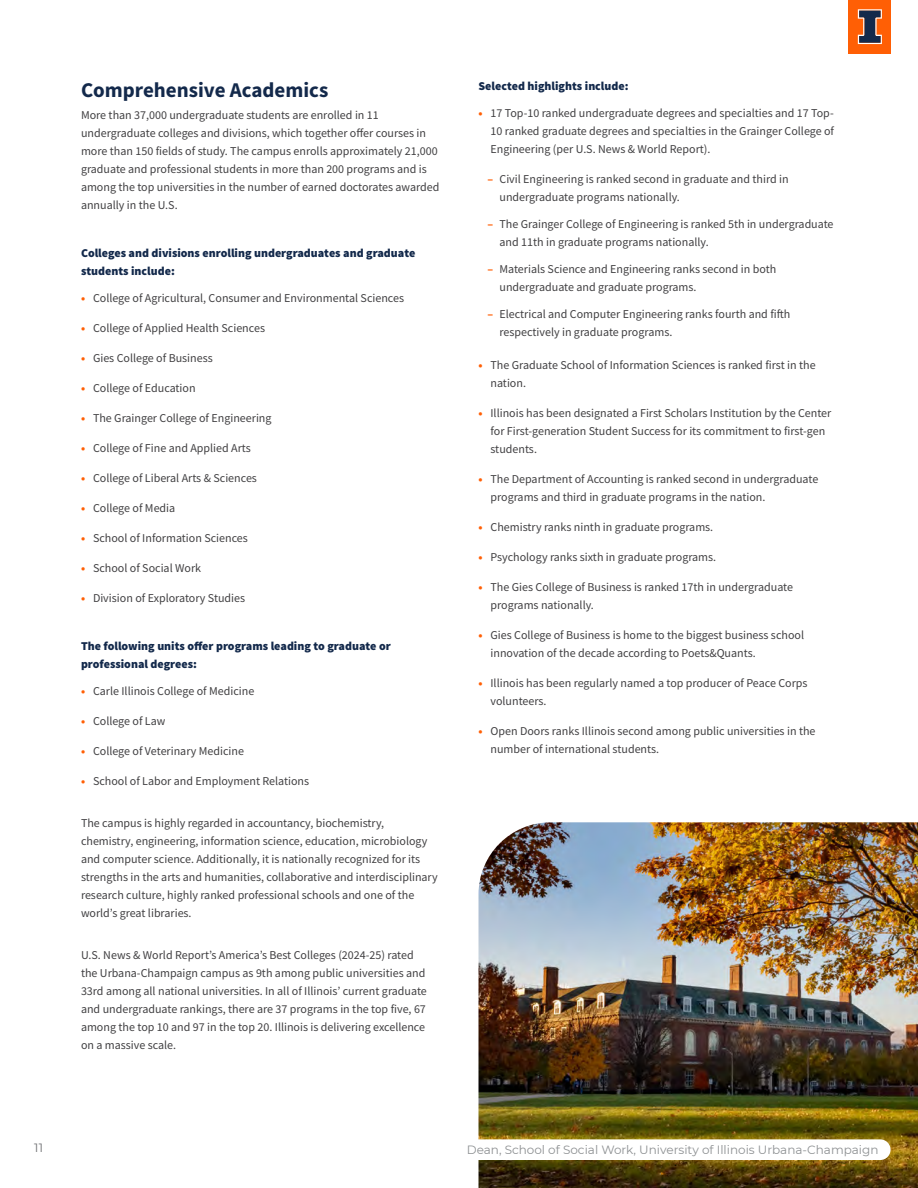
<style>
.page{position:relative;width:918px;height:1188px;background:#fff}
.page>*{position:absolute;margin:0;border:0;box-sizing:border-box;transform-origin:0 0}
.t1{font:700 21px "Source Sans Pro";color:#13294b}
.t2{font:12px/18px "Source Sans Pro";color:#414042}
.t3{font:900 12px/18px "Source Sans Pro";color:#13294b}
.t4{font:12px "Montserrat";color:#8e9193}
.t5{font:12px "Montserrat";color:#6d6e71}
.s1{font-family:"Source Sans 3";font-weight:700;color:#ff5f05}
.s2{font-weight:700;color:#ff5f05}
</style>
<div class="page">
<img style="left:478px;top:822px;width:440px;height:366px">
<div style="left:455px;top:1139px;width:436px;height:21px;background:#fff;border-radius:10px"></div>
<div style="left:848px;top:0;width:43px;height:54px;background:#ff5f05"></div>
<svg style="left:858px;top:9px;width:24px;height:35px"></svg>
<h1 class="t1" style="left:81px;top:76px;width:249px">Comprehensive Academics</h1>
<p class="t2" style="left:81px;top:106px;width:360px">More than 37,000 undergraduate students are enrolled in 11 undergraduate colleges and divisions, which together offer courses in more than 150 fields of study. The campus enrolls approximately 21,000 graduate and professional students in more than 200 programs and is among the top universities in the number of earned doctorates awarded annually in the U.S.</p>
<p class="t3" style="left:81px;top:245px;width:336px">Colleges and divisions enrolling undergraduates and graduate students include:</p>
<p class="t2" style="left:81px;top:289px;width:325px"><span class="s1">•</span> College of Agricultural, Consumer and Environmental Sciences</p>
<p class="t2" style="left:81px;top:319px;width:186px"><span class="s1">•</span> College of Applied Health Sciences</p>
<p class="t2" style="left:81px;top:349px;width:133px"><span class="s1">•</span> Gies College of Business</p>
<p class="t2" style="left:81px;top:379px;width:116px"><span class="s1">•</span> College of Education</p>
<p class="t2" style="left:81px;top:409px;width:192px"><span class="s1">•</span> The Grainger College of Engineering</p>
<p class="t2" style="left:81px;top:439px;width:171px"><span class="s1">•</span> College of Fine and Applied Arts</p>
<p class="t2" style="left:81px;top:469px;width:178px"><span class="s1">•</span> College of Liberal Arts &amp; Sciences</p>
<p class="t2" style="left:81px;top:499px;width:96px"><span class="s1">•</span> College of Media</p>
<p class="t2" style="left:81px;top:529px;width:168px"><span class="s1">•</span> School of Information Sciences</p>
<p class="t2" style="left:81px;top:559px;width:122px"><span class="s1">•</span> School of Social Work</p>
<p class="t2" style="left:81px;top:589px;width:166px"><span class="s1">•</span> Division of Exploratory Studies</p>
<p class="t3" style="left:81px;top:638px;width:311px">The following units offer programs leading to graduate or professional degrees:</p>
<p class="t2" style="left:81px;top:682px;width:175px"><span class="s1">•</span> Carle Illinois College of Medicine</p>
<p class="t2" style="left:81px;top:712px;width:86px"><span class="s1">•</span> College of Law</p>
<p class="t2" style="left:81px;top:742px;width:165px"><span class="s1">•</span> College of Veterinary Medicine</p>
<p class="t2" style="left:81px;top:772px;width:230px"><span class="s1">•</span> School of Labor and Employment Relations</p>
<p class="t2" style="left:81px;top:814px;width:358px">The campus is highly regarded in accountancy, biochemistry, chemistry, engineering, information science, education, microbiology and computer science. Additionally, it is nationally recognized for its strengths in the arts and humanities, collaborative and interdisciplinary research culture, highly ranked professional schools and one of the world’s great libraries.</p>
<p class="t2" style="left:81px;top:946px;width:347px">U.S. News &amp; World Report’s America’s Best Colleges (2024-25) rated the Urbana-Champaign campus as 9th among public universities and 33rd among all national universities. In all of Illinois’ current graduate and undergraduate rankings, there are 37 programs in the top five, 67 among the top 10 and 97 in the top 20. Illinois is delivering excellence on a massive scale.</p>
<p class="t3" style="left:478px;top:78px;width:152px">Selected highlights include:</p>
<p class="t2" style="left:490px;top:104px;width:345px;text-align:justify;text-indent:-12px"><span class="s1">•</span> 17 Top-10 ranked undergraduate degrees and specialties and 17 Top-10 ranked graduate degrees and specialties in the Grainger College of Engineering (per U.S. News &amp; World Report).</p>
<p class="t2" style="left:500px;top:170px;width:291px;text-indent:-12px"><span class="s2">–</span> Civil Engineering is ranked second in graduate and third in undergraduate programs nationally.</p>
<p class="t2" style="left:500px;top:215px;width:336px;text-indent:-12px"><span class="s2">–</span> The Grainger College of Engineering is ranked 5th in undergraduate and 11th in graduate programs nationally.</p>
<p class="t2" style="left:500px;top:260px;width:278px;text-indent:-12px"><span class="s2">–</span> Materials Science and Engineering ranks second in both undergraduate and graduate programs.</p>
<p class="t2" style="left:500px;top:305px;width:292px;text-indent:-12px"><span class="s2">–</span> Electrical and Computer Engineering ranks fourth and fifth respectively in graduate programs.</p>
<p class="t2" style="left:490px;top:356px;width:327px;text-indent:-12px"><span class="s1">•</span> The Graduate School of Information Sciences is ranked first in the nation.</p>
<p class="t2" style="left:490px;top:404px;width:342px;text-indent:-12px"><span class="s1">•</span> Illinois has been designated a First Scholars Institution by the Center for First-generation Student Success for its commitment to first-gen students.</p>
<p class="t2" style="left:490px;top:470px;width:329px;text-indent:-12px"><span class="s1">•</span> The Department of Accounting is ranked second in undergraduate programs and third in graduate programs in the nation.</p>
<p class="t2" style="left:478px;top:518px;width:236px"><span class="s1">•</span> Chemistry ranks ninth in graduate programs.</p>
<p class="t2" style="left:478px;top:548px;width:239px"><span class="s1">•</span> Psychology ranks sixth in graduate programs.</p>
<p class="t2" style="left:490px;top:578px;width:304px;text-indent:-12px"><span class="s1">•</span> The Gies College of Business is ranked 17th in undergraduate programs nationally.</p>
<p class="t2" style="left:490px;top:626px;width:315px;text-indent:-12px"><span class="s1">•</span> Gies College of Business is home to the biggest business school innovation of the decade according to Poets&amp;Quants.</p>
<p class="t2" style="left:490px;top:674px;width:319px;text-indent:-12px"><span class="s1">•</span> Illinois has been regularly named a top producer of Peace Corps volunteers.</p>
<p class="t2" style="left:490px;top:722px;width:327px;text-indent:-12px"><span class="s1">•</span> Open Doors ranks Illinois second among public universities in the number of international students.</p>
<p class="t5" style="left:34px;top:1140px;width:10px">11</p>
<p class="t4" style="left:467px;top:1141px;width:413px">Dean, School of Social Work, University of Illinois Urbana-Champaign</p>
</div>
